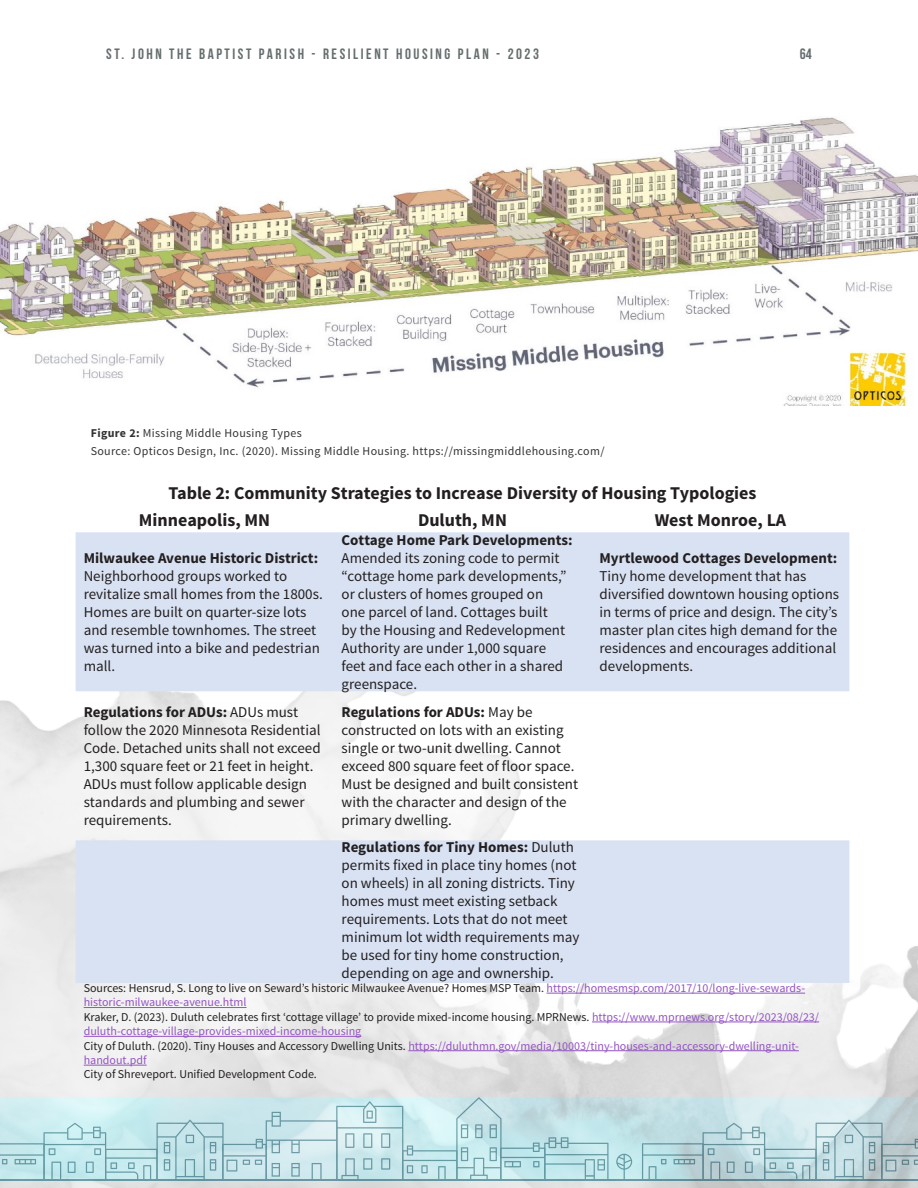
<style>
.page{position:relative;width:918px;height:1188px;background:#fff}
.page>*{position:absolute;margin:0;border:0;box-sizing:border-box;transform-origin:0 0}
.t1{font:700 18px "Source Sans Pro";color:#231f20}
.t2{font:15px/18px "Source Sans Pro";color:#231f20}
.t3{font:700 15px "Bebas Neue";letter-spacing:.17em;color:#666d6f}
.t4{font:15px "Bebas Neue";color:#666d6f}
.t5{font:12px/14.4px "Source Sans Pro";color:#231f20}
.t6{font:12px "Source Sans Pro";letter-spacing:.03em;color:#333}
.s1{font-weight:700}
.s2{color:#9454c3}
</style>
<div class="page">
<img style="left:0;top:532px;width:918px;height:656px">
<hr style="left:581px;top:1179px;width:337px;height:2px;background:#306d79">
<svg style="left:642px;top:1120px;width:276px;height:60px;background:#b5d1d6"></svg>
<svg style="left:616px;top:1154px;width:16px;height:25px"></svg>
<hr style="left:0;top:1179px;width:669px;height:2px;background:#306d79">
<svg style="left:0;top:1097px;width:609px;height:83px;background:#bee0e5"></svg>
<img style="left:0;top:117px;width:918px;height:289px">
<svg style="left:76px;top:532px;width:773px;height:451px;fill:#d9e2f3"></svg>
<hr style="left:547px;top:993px;width:258px;height:1px;background:#9454c3">
<hr style="left:84px;top:1007px;width:163px;height:1px;background:#9454c3">
<hr style="left:592px;top:1022px;width:227px;height:1px;background:#9454c3">
<hr style="left:84px;top:1036px;width:277px;height:1px;background:#9454c3">
<hr style="left:408px;top:1050px;width:391px;height:1px;background:#9454c3">
<hr style="left:84px;top:1065px;width:63px;height:1px;background:#9454c3">
<p class="t3" style="left:106px;top:45px;width:434px">ST. JOHN THE BAPTIST PARISH - RESILIENT HOUSING PLAN - 2023</p>
<p class="t4" style="left:800px;top:45px;width:13px">64</p>
<p class="t6" style="left:91px;top:426px;width:212px"><span class="s1">Figure 2:</span> Missing Middle Housing Types</p>
<p class="t6" style="left:91px;top:444px;width:515px">Source: Opticos Design, Inc. (2020). Missing Middle Housing. https://missingmiddlehousing.com/</p>
<p class="t1" style="left:168px;top:481px;width:590px">Table 2: Community Strategies to Increase Diversity of Housing Typologies</p>
<p class="t1" style="left:139px;top:508px;width:133px">Minneapolis, MN</p>
<p class="t1" style="left:418px;top:508px;width:90px">Duluth, MN</p>
<p class="t1" style="left:655px;top:508px;width:133px">West Monroe, LA</p>
<p class="t2" style="left:84px;top:550px;width:241px"><span class="s1">Milwaukee Avenue Historic District:<br></span>Neighborhood groups worked to revitalize small homes from the 1800s.<br>Homes are built on quarter-size lots and resemble townhomes. The street was turned into a bike and pedestrian mall.</p>
<p class="t2" style="left:342px;top:532px;width:232px"><span class="s1">Cottage Home Park Developments:<br></span>Amended its zoning code to permit “cottage home park developments,” or clusters of homes grouped on<br>one parcel of land. Cottages built<br>by the Housing and Redevelopment<br>Authority are under 1,000 square feet and face each other in a shared greenspace.</p>
<p class="t2" style="left:600px;top:550px;width:241px"><span class="s1">Myrtlewood Cottages Development:<br></span>Tiny home development that has diversified downtown housing options in terms of price and design. The city’s master plan cites high demand for the residences and encourages additional developments.</p>
<p class="t2" style="left:84px;top:704px;width:239px"><span class="s1">Regulations for ADUs:</span> ADUs must follow the 2020 Minnesota Residential<br>Code. Detached units shall not exceed<br>1,300 square feet or 21 feet in height.<br>ADUs must follow applicable design standards and plumbing and sewer requirements.</p>
<p class="t2" style="left:342px;top:704px;width:238px"><span class="s1">Regulations for ADUs:</span> May be constructed on lots with an existing single or two-unit dwelling. Cannot exceed 800 square feet of floor space.<br>Must be designed and built consistent with the character and design of the primary dwelling.</p>
<p class="t2" style="left:342px;top:838px;width:239px"><span class="s1">Regulations for Tiny Homes:</span> Duluth permits fixed in place tiny homes (not on wheels) in all zoning districts. Tiny homes must meet existing setback requirements. Lots that do not meet minimum lot width requirements may be used for tiny home construction, depending on age and ownership.</p>
<p class="t5" style="left:84px;top:981px;width:737px">Sources: Hensrud, S. Long to live on Seward’s historic Milwaukee Avenue? Homes MSP Team. <span class="s2">https://homesmsp.com/2017/10/long-live-sewards&shy;historic-milwaukee-avenue.html<br></span>Kraker, D. (2023). Duluth celebrates first ‘cottage village’ to provide mixed-income housing. MPRNews. <span class="s2">https://www.mprnews.org/story/2023/08/23/ duluth-cottage-village-provides-mixed-income-housing<br></span>City of Duluth. (2020). Tiny Houses and Accessory Dwelling Units. <span class="s2">https://duluthmn.gov/media/10003/tiny-houses-and-accessory-dwelling-unit&shy;handout.pdf<br></span>City of Shreveport. Unified Development Code.</p>
</div>
